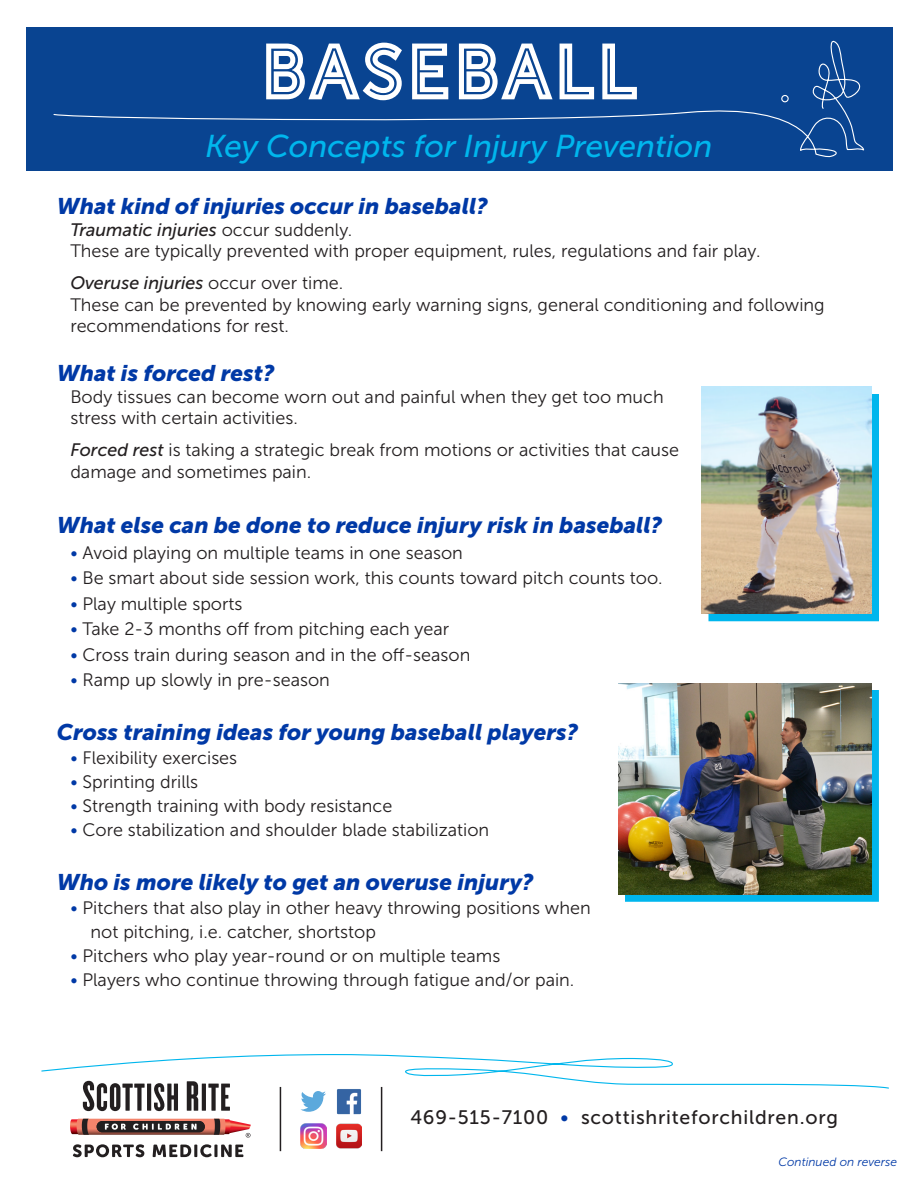
<style>
.page{position:relative;width:918px;height:1188px;background:#fff}
.page>*{position:absolute;margin:0;border:0;box-sizing:border-box;transform-origin:0 0}
.t1{font:78px "Scottish Rite INLINE A";letter-spacing:.01em;color:#fff}
.t2{font:italic 31.5px "Museo Sans 500";color:#00b6ed}
.t3{font:italic 22.5px "Museo Sans 900";color:#0039a6}
.t4{font:19.5px "Museo Sans 500";letter-spacing:.04em;color:#231f20}
.t5{font:18px/21.6px "Museo Sans 300";color:#231f20}
.t6{font:italic 18px "Museo Sans 500";color:#231f20}
.t7{font:italic 12px "Museo Sans 300";color:#0039a6}
.s1{font-family:"Museo Sans 300";font-style:normal}
.s2{font-family:"Museo Sans 500";font-style:italic}
.s3{color:#0039a6}
</style>
<div class="page">
<div style="left:26px;top:27px;width:866px;height:144px;background:#094491"></div>
<hr style="left:280px;top:1087px;width:1px;height:64px;background:#231f20">
<hr style="left:381px;top:1087px;width:1px;height:64px;background:#231f20">
<img style="left:337px;top:1112px;width:24px;height:2px">
<img style="left:301px;top:1123px;width:25px;height:26px">
<img style="left:336px;top:1123px;width:26px;height:26px">
<svg style="left:73px;top:1144px;width:71px;height:13px"></svg>
<svg style="left:153px;top:1144px;width:90px;height:13px"></svg>
<svg style="left:41px;top:1054px;width:848px;height:58px"></svg>
<svg style="left:70px;top:1119px;width:181px;height:19px"></svg>
<div style="left:709px;top:394px;width:170px;height:227px;background:#00b6ed"></div>
<img style="left:701px;top:387px;width:171px;height:227px">
<div style="left:625px;top:690px;width:253px;height:211px;background:#00b6ed"></div>
<img style="left:619px;top:684px;width:253px;height:211px">
<svg style="left:53px;top:40px;width:812px;height:118px"></svg>
<p class="t1" style="left:260px;top:27px;width:380px">BASEBALL</p>
<p class="t2" style="left:205px;top:129px;width:509px">Key Concepts for Injury Prevention</p>
<p class="t3" style="left:57px;top:193px;width:432px">What kind of injuries occur in baseball?</p>
<p class="t6" style="left:70px;top:220px;width:283px">Traumatic injuries <span class="s1">occur suddenly.</span></p>
<p class="t5" style="left:70px;top:240px;width:692px">These are typically prevented with proper equipment, rules, regulations and fair play.</p>
<p class="t6" style="left:70px;top:273px;width:274px">Overuse injuries <span class="s1">occur over time.</span></p>
<p class="t5" style="left:70px;top:294px;width:756px">These can be prevented by knowing early warning signs, general conditioning and following recommendations for rest.</p>
<p class="t3" style="left:57px;top:360px;width:219px">What is forced rest?</p>
<p class="t5" style="left:70px;top:386px;width:595px">Body tissues can become worn out and painful when they get too much stress with certain activities.</p>
<p class="t5" style="left:70px;top:439px;width:610px"><span class="s2">Forced rest</span> is taking a strategic break from motions or activities that cause damage and sometimes pain.</p>
<p class="t3" style="left:57px;top:512px;width:607px">What else can be done to reduce injury risk in baseball?</p>
<p class="t5" style="left:70px;top:542px;width:394px"><span class="s3">•</span> Avoid playing on multiple teams in one season</p>
<p class="t5" style="left:70px;top:567px;width:594px"><span class="s3">•</span> Be smart about side session work, this counts toward pitch counts too.</p>
<p class="t5" style="left:70px;top:593px;width:174px"><span class="s3">•</span> Play multiple sports</p>
<p class="t5" style="left:70px;top:618px;width:380px"><span class="s3">•</span> Take 2-3 months off from pitching each year</p>
<p class="t5" style="left:70px;top:644px;width:401px"><span class="s3">•</span> Cross train during season and in the off-season</p>
<p class="t5" style="left:70px;top:669px;width:261px"><span class="s3">•</span> Ramp up slowly in pre-season</p>
<p class="t3" style="left:57px;top:719px;width:523px">Cross training ideas for young baseball players?</p>
<p class="t5" style="left:70px;top:747px;width:168px"><span class="s3">•</span> Flexibility exercises</p>
<p class="t5" style="left:70px;top:771px;width:129px"><span class="s3">•</span> Sprinting drills</p>
<p class="t5" style="left:70px;top:795px;width:324px"><span class="s3">•</span> Strength training with body resistance</p>
<p class="t5" style="left:70px;top:819px;width:420px"><span class="s3">•</span> Core stabilization and shoulder blade stabilization</p>
<p class="t3" style="left:57px;top:869px;width:478px">Who is more likely to get an overuse injury?</p>
<p class="t5" style="left:91px;top:896px;width:502px;line-height:24px;text-indent:-20px"><span class="s3">•</span> Pitchers that also play in other heavy throwing positions when not pitching, i.e. catcher, shortstop</p>
<p class="t5" style="left:70px;top:945px;width:432px"><span class="s3">•</span> Pitchers who play year-round or on multiple teams</p>
<p class="t5" style="left:70px;top:969px;width:506px"><span class="s3">•</span> Players who continue throwing through fatigue and/or pain.</p>
<p class="t4" style="left:410px;top:1106px;width:429px">469-515-7100 <span class="s3">•</span> scottishriteforchildren.org</p>
<p class="t7" style="left:778px;top:1156px;width:120px">Continued on reverse</p>
</div>
